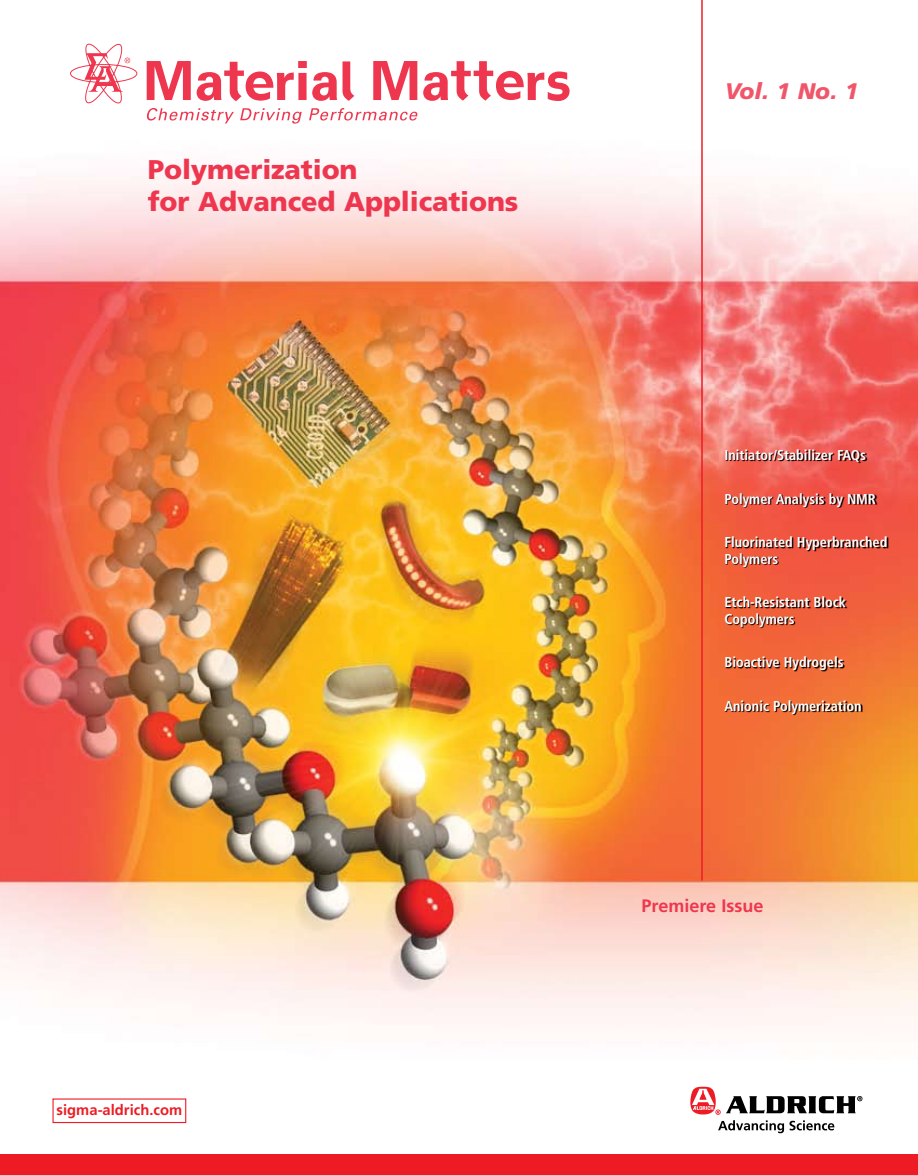
<style>
.page{position:relative;width:918px;height:1175px;background:#fff}
.page>*{position:absolute;margin:0;border:0;box-sizing:border-box;transform-origin:0 0}
.t1{font:900 27px/32.4px "Frutiger";letter-spacing:-.005em;color:#ee374f}
.t2{font:italic 900 22.5px "Frutiger";color:#ee374f}
.t3{font:700 18px "Frutiger";color:#ee374f}
.t4{font:700 14.85px "Frutiger";color:#ed1c24}
.t5{font:700 condensed 14.25px/16.5px "Frutiger";color:#fff}
</style>
<div class="page">
<img style="left:0;top:43px;width:918px;height:1091px">
<div style="left:0;top:1154px;width:918px;height:20px;background:#ed1c24"></div>
<div style="left:52px;top:1098px;width:134px;height:25px;border:1px solid #ed1c24"></div>
<svg style="left:690px;top:1086px;width:172px;height:28px"></svg>
<svg style="left:718px;top:1120px;width:116px;height:13px"></svg>
<hr style="left:701px;top:0;width:2px;height:880px;background:#ed1c24">
<svg style="left:70px;top:44px;width:68px;height:62px"></svg>
<svg style="left:147px;top:61px;width:44px;height:39px"></svg>
<svg style="left:373px;top:61px;width:44px;height:39px"></svg>
<svg style="left:146px;top:108px;width:88px;height:15px"></svg>
<svg style="left:240px;top:108px;width:62px;height:16px"></svg>
<svg style="left:309px;top:108px;width:109px;height:12px"></svg>
<svg style="left:343px;top:61px;width:11px;height:40px"></svg>
<svg style="left:423px;top:61px;width:147px;height:40px"></svg>
<svg style="left:197px;top:61px;width:140px;height:40px"></svg>
<svg style="left:722px;top:280px;width:184px;height:602px"></svg>
<h1 class="t1" style="left:148px;top:153px;width:372px">Polymerization<br>for Advanced Applications</h1>
<p class="t4" style="left:57px;top:1101px;width:127px">sigma-aldrich.com</p>
<h2 class="t2" style="left:724px;top:78px;width:136px">Vol. 1 No. 1</h2>
<p class="t5" style="left:724px;top:447px;width:143px">Initiator/Stabilizer FAQs</p>
<p class="t5" style="left:724px;top:490px;width:153px">Polymer Analysis by NMR</p>
<p class="t5" style="left:724px;top:534px;width:164px">Fluorinated Hyperbranched<br>Polymers</p>
<p class="t5" style="left:724px;top:594px;width:123px">Etch-Resistant Block<br>Copolymers</p>
<p class="t5" style="left:724px;top:654px;width:121px">Bioactive Hydrogels</p>
<p class="t5" style="left:724px;top:697px;width:139px">Anionic Polymerization</p>
<p class="t3" style="left:642px;top:895px;width:123px">Premiere Issue</p>
</div>
